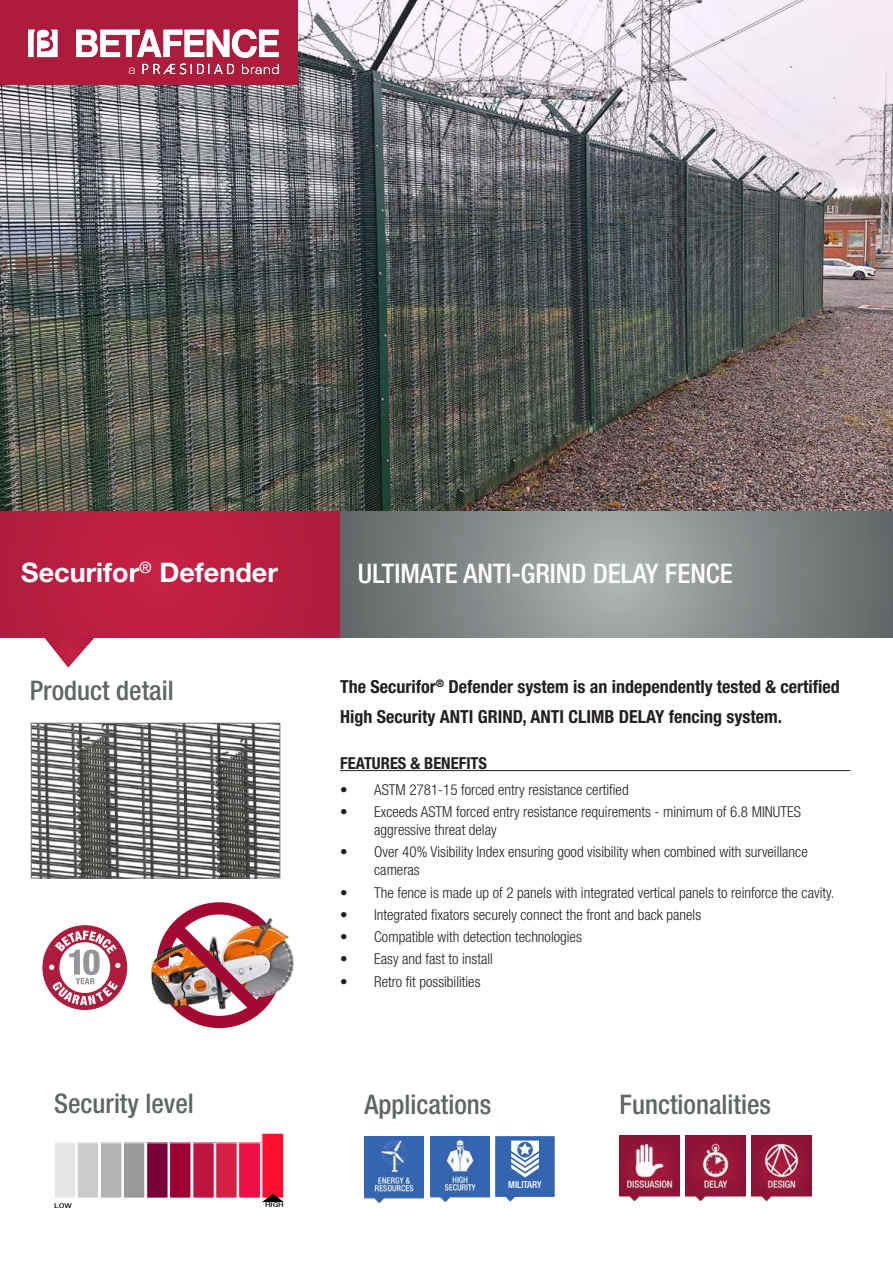
<style>
.page{position:relative;width:893px;height:1263px;background:#fff}
.page>*{position:absolute;margin:0;border:0;box-sizing:border-box;transform-origin:0 0}
.t1{font:500 condensed 27px "Helvetica Neue LT Std";color:#606667}
.t2{font:500 condensed 27px "Helvetica Neue LT Std";color:#fff}
.t3{font:700 27px "Helvetica Neue LT Std";color:#fff}
.t4{font:700 condensed 18px/30px "Helvetica Neue LT Std";color:#231f20}
.t5{font:700 condensed 16.5px "Helvetica Neue LT Std";color:#231f20}
.t6{font:300 condensed 15px/18px "Helvetica Neue LT Std";color:#231f20}
.t7{font:500 condensed 9.6px "Helvetica Neue LT Std";color:#fff}
.t8{font:condensed 6.75px "Helvetica Neue LT Std";color:#000;scale:1.53 1}
</style>
<div class="page">
<svg style="left:45px;top:638px;width:49px;height:30px"></svg>
<div style="left:0;top:510px;width:340px;height:128px;background:#bb1e40"></div>
<svg style="left:340px;top:510px;width:553px;height:128px;background:#85898a"></svg>
<img style="left:0;top:0;width:893px;height:510px">
<hr style="left:340px;top:770px;width:510px;height:1px;background:#231f20">
<img style="left:151px;top:929px;width:143px;height:67px">
<img style="left:157px;top:909px;width:120px;height:120px">
<svg style="left:42px;top:925px;width:86px;height:85px"></svg>
<img style="left:364px;top:1136px;width:60px;height:66px">
<div style="left:54px;top:1143px;width:22px;height:55px;background:#e6e6e6"></div>
<div style="left:54px;top:1143px;width:22px;height:55px;border:1px solid #fff"></div>
<div style="left:77px;top:1143px;width:22px;height:55px;background:#ccc"></div>
<div style="left:77px;top:1143px;width:22px;height:55px;border:1px solid #fff"></div>
<div style="left:100px;top:1143px;width:22px;height:55px;background:#b3b3b3"></div>
<div style="left:100px;top:1143px;width:22px;height:55px;border:1px solid #fff"></div>
<div style="left:123px;top:1143px;width:22px;height:55px;background:#999"></div>
<div style="left:123px;top:1143px;width:22px;height:55px;border:1px solid #fff"></div>
<div style="left:147px;top:1143px;width:21px;height:55px;background:#7a003b"></div>
<div style="left:146px;top:1143px;width:22px;height:55px;border:1px solid #fff"></div>
<div style="left:169px;top:1143px;width:22px;height:55px;background:#9e0036"></div>
<div style="left:169px;top:1143px;width:22px;height:55px;border:1px solid #fff"></div>
<div style="left:216px;top:1143px;width:21px;height:55px;background:#d61f45"></div>
<div style="left:215px;top:1143px;width:22px;height:55px;border:1px solid #fff"></div>
<div style="left:193px;top:1143px;width:21px;height:55px;background:#bd1540"></div>
<div style="left:193px;top:1143px;width:22px;height:55px;border:1px solid #fff"></div>
<div style="left:238px;top:1143px;width:23px;height:55px;background:#ed0e45"></div>
<div style="left:238px;top:1143px;width:23px;height:55px;border:1px solid #fff"></div>
<div style="left:262px;top:1133px;width:22px;height:65px;background:#ff0e2f"></div>
<div style="left:262px;top:1133px;width:22px;height:65px;border:1px solid #fff"></div>
<svg style="left:262px;top:1194px;width:22px;height:8px"></svg>
<img style="left:620px;top:1136px;width:59px;height:64px">
<img style="left:686px;top:1136px;width:59px;height:64px">
<img style="left:752px;top:1136px;width:59px;height:64px">
<img style="left:430px;top:1136px;width:60px;height:65px">
<svg style="left:495px;top:1136px;width:60px;height:66px"></svg>
<img style="left:33px;top:725px;width:245px;height:151px">
<div style="left:31px;top:723px;width:249px;height:155px;border:1px solid #6c6d70"></div>
<div style="left:0;top:0;width:298px;height:85px;background:#ad1c3c"></div>
<svg style="left:76px;top:29px;width:203px;height:29px"></svg>
<svg style="left:28px;top:30px;width:29px;height:27px"></svg>
<svg style="left:242px;top:64px;width:37px;height:10px"></svg>
<svg style="left:143px;top:64px;width:91px;height:10px"></svg>
<svg style="left:129px;top:67px;width:6px;height:7px"></svg>
<h1 class="t3" style="left:21px;top:555px;width:258px">Securifor<sup>®</sup> Defender</h1>
<h1 class="t2" style="left:358px;top:557px;width:376px">ULTIMATE ANTI-GRIND DELAY FENCE</h1>
<h1 class="t1" style="left:30px;top:674px;width:145px">Product detail</h1>
<p class="t4" style="left:340px;top:672px;width:501px">The Securifor<sup>®</sup> Defender system is an independently tested &amp; certified<br>High Security ANTI GRIND, ANTI CLIMB DELAY fencing system.</p>
<p class="t5" style="left:340px;top:753px;width:148px">FEATURES &amp; BENEFITS</p>
<p class="t6" style="left:340px;top:780px;width:290px">• ASTM 2781-15 forced entry resistance certified</p>
<p class="t6" style="left:374px;top:802px;width:428px;text-indent:-34px">• Exceeds ASTM forced entry resistance requirements - minimum of 6.8 MINUTES aggressive threat delay</p>
<p class="t6" style="left:374px;top:843px;width:435px;text-indent:-34px">• Over 40% Visibility Index ensuring good visibility when combined with surveillance cameras</p>
<p class="t6" style="left:340px;top:883px;width:496px">• The fence is made up of 2 panels with integrated vertical panels to reinforce the cavity.</p>
<p class="t6" style="left:340px;top:905px;width:363px">• Integrated fixators securely connect the front and back panels</p>
<p class="t6" style="left:340px;top:927px;width:243px">• Compatible with detection technologies</p>
<p class="t6" style="left:340px;top:950px;width:154px">• Easy and fast to install</p>
<p class="t6" style="left:340px;top:972px;width:142px">• Retro fit possibilities</p>
<h1 class="t1" style="left:54px;top:1087px;width:141px">Security level</h1>
<h1 class="t1" style="left:364px;top:1088px;width:128px">Applications</h1>
<h1 class="t1" style="left:620px;top:1088px;width:153px">Functionalities</h1>
<p class="t8" style="left:54px;top:1201px;width:13px">LOW</p>
<p class="t8" style="left:265px;top:1200px;width:14px">HIGH</p>
<p class="t7" style="left:508px;top:1179px;width:35px">MILITARY</p>
</div>
